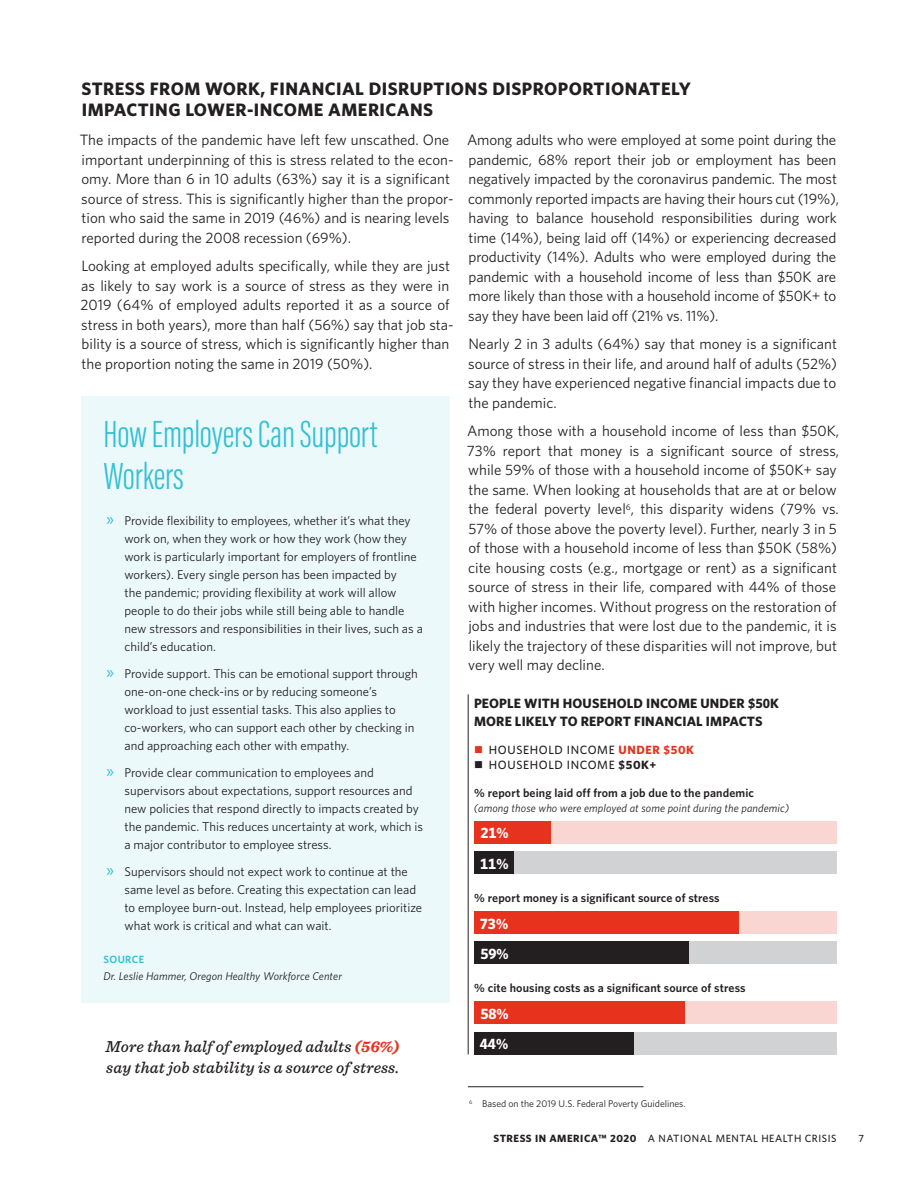
<style>
.page{position:relative;width:918px;height:1188px;background:#fff}
.page>*{position:absolute;margin:0;border:0;box-sizing:border-box;transform-origin:0 0}
.SIDEBAR_H1{font:300 39px/42px "Acumin Pro Extra Cond";letter-spacing:-.005em;color:#33bfd5}
.t1{font:700 18px/21px "Whitney";letter-spacing:.025em;color:#231f20}
.QUOTE{font:italic 500 16.5px/21px "Sentinel";letter-spacing:.01em;color:#231f20}
.TX{font:15px/19.5px "Whitney";color:#231f20}
.bar_chart{font:700 15px "Whitney";color:#fff}
.bar_chart_-_H1{font:700 13.5px/18px "Whitney";letter-spacing:.01em;color:#231f20}
.t2{font:12.75px/18px "Whitney";color:#231f20}
.Infographic_text{font:600 12px "Whitney";letter-spacing:.01em;color:#231f20}
.t3{font:500 12px "Whitney";letter-spacing:.05em;color:#231f20}
.Infographic_text-2{font:italic 11.25px "Whitney";letter-spacing:.01em;color:#231f20}
.SIDEBAR_source{font:italic 11.25px "Whitney";letter-spacing:.01em;color:#231f20}
.t4{font:500 10.5px "Whitney";letter-spacing:.05em;color:#231f20}
.SIDEBAR_Source_Heade{font:600 10.5px "Whitney";letter-spacing:.04em;color:#33bfd5}
.Footnote_text{font:9.75px "Whitney";color:#231f20}
.s1{font-family:"Myriad Pro";font-size:18px;color:#33bfd5}
.s2{font-weight:700;color:#e7321e}
.s3{color:#e7321e}
.s4{font-weight:700}
</style>
<div class="page">
<hr style="left:468px;top:1086px;width:176px;height:1px;background:#231f20">
<div style="left:81px;top:396px;width:369px;height:606px;background:#ebf9fb"></div>
<div style="left:474px;top:821px;width:363px;height:23px;background:#fad6d2"></div>
<div style="left:474px;top:851px;width:363px;height:23px;background:#d1d2d4"></div>
<div style="left:474px;top:821px;width:76px;height:23px;background:#e7321e"></div>
<div style="left:474px;top:851px;width:40px;height:23px;background:#231f20"></div>
<div style="left:474px;top:911px;width:363px;height:23px;background:#fad6d2"></div>
<div style="left:474px;top:941px;width:363px;height:23px;background:#d1d2d4"></div>
<div style="left:474px;top:911px;width:265px;height:23px;background:#e7321e"></div>
<div style="left:474px;top:941px;width:214px;height:23px;background:#231f20"></div>
<div style="left:474px;top:1001px;width:363px;height:23px;background:#fad6d2"></div>
<div style="left:474px;top:1032px;width:363px;height:22px;background:#d1d2d4"></div>
<div style="left:474px;top:1001px;width:211px;height:23px;background:#e7321e"></div>
<div style="left:474px;top:1032px;width:160px;height:22px;background:#231f20"></div>
<hr style="left:468px;top:694px;width:1px;height:360px;background:#231f20">
<h2 class="t1" style="left:82px;top:78px;width:611px">STRESS FROM WORK, FINANCIAL DISRUPTIONS DISPROPORTIONATELY<br>IMPACTING LOWER-INCOME AMERICANS</h2>
<p class="TX" style="left:80px;top:130px;width:375px">The impacts of the pandemic have left few unscathed. One important underpinning of this is stress related to the econ&shy;omy. More than 6 in 10 adults (63%) say it is a significant source of stress. This is significantly higher than the propor&shy;tion who said the same in 2019 (46%) and is nearing levels reported during the 2008 recession (69%).</p>
<p class="TX" style="left:81px;top:256px;width:375px">Looking at employed adults specifically, while they are just as likely to say work is a source of stress as they were in 2019 (64% of employed adults reported it as a source of stress in both years), more than half (56%) say that job sta&shy;bility is a source of stress, which is significantly higher than the proportion noting the same in 2019 (50%).</p>
<p class="SIDEBAR_H1" style="left:104px;top:413px;width:275px">How Employers Can Support<br>Workers</p>
<p class="t2" style="left:124px;top:511px;width:300px;text-indent:-18px"><span class="s1">»</span> Provide flexibility to employees, whether it’s what they work on, when they work or how they work (how they work is particularly important for employers of frontline workers). Every single person has been impacted by<br>the pandemic; providing flexibility at work will allow people to do their jobs while still being able to handle new stressors and responsibilities in their lives, such as a child’s education.</p>
<p class="t2" style="left:124px;top:664px;width:295px;text-indent:-18px"><span class="s1">»</span> Provide support. This can be emotional support through one-on-one check-ins or by reducing someone’s workload to just essential tasks. This also applies to co-workers, who can support each other by checking in and approaching each other with empathy.</p>
<p class="t2" style="left:124px;top:763px;width:300px;text-indent:-18px"><span class="s1">»</span> Provide clear communication to employees and supervisors about expectations, support resources and new policies that respond directly to impacts created by the pandemic. This reduces uncertainty at work, which is a major contributor to employee stress.</p>
<p class="t2" style="left:124px;top:862px;width:299px;text-indent:-18px"><span class="s1">»</span> Supervisors should not expect work to continue at the same level as before. Creating this expectation can lead to employee burn-out. Instead, help employees prioritize what work is critical and what can wait.</p>
<p class="SIDEBAR_Source_Heade" style="left:104px;top:953px;width:42px">SOURCE</p>
<p class="SIDEBAR_source" style="left:104px;top:968px;width:240px">Dr. Leslie Hammer, Oregon Healthy Workforce Center</p>
<p class="QUOTE" style="left:105px;top:1035px;width:296px">More than half of employed adults <span class="s2">(56%) </span>say that job stability is a source of stress.</p>
<p class="TX" style="left:467px;top:130px;width:374px">Among adults who were employed at some point during the pandemic, 68% report their job or employment has been negatively impacted by the coronavirus pandemic. The most commonly reported impacts are having their hours cut (19%), having to balance household responsibilities during work time (14%), being laid off (14%) or experiencing decreased productivity (14%). Adults who were employed during the pandemic with a household income of less than $50K are more likely than those with a household income of $50K+ to say they have been laid off (21% vs. 11%).</p>
<p class="TX" style="left:468px;top:334px;width:370px;text-align:justify">Nearly 2 in 3 adults (64%) say that money is a significant source of stress in their life, and around half of adults (52%) say they have experienced negative financial impacts due to the pandemic.</p>
<p class="TX" style="left:467px;top:421px;width:374px">Among those with a household income of less than $50K, 73% report that money is a significant source of stress, while 59% of those with a household income of $50K+ say the same. When looking at households that are at or below the federal poverty level<sup>6</sup>, this disparity widens (79% vs.<br>57% of those above the poverty level). Further, nearly 3 in 5 of those with a household income of less than $50K (58%) cite housing costs (e.g., mortgage or rent) as a significant source of stress in their life, compared with 44% of those with higher incomes. Without progress on the restoration of jobs and industries that were lost due to the pandemic, it is likely the trajectory of these disparities will not improve, but very well may decline.</p>
<p class="bar_chart_-_H1" style="left:474px;top:694px;width:307px">PEOPLE WITH HOUSEHOLD INCOME UNDER $50K<br>MORE LIKELY TO REPORT FINANCIAL IMPACTS</p>
<p class="t3" style="left:474px;top:742px;width:222px"><span class="s3">■</span> HOUSEHOLD INCOME <span class="s2">UNDER $50K</span></p>
<p class="t3" style="left:474px;top:757px;width:184px">■ HOUSEHOLD INCOME <span class="s4">$50K+</span></p>
<p class="Infographic_text" style="left:474px;top:785px;width:281px">% report being laid off from a job due to the pandemic</p>
<p class="Infographic_text-2" style="left:474px;top:801px;width:317px">(among those who were employed at some point during the pandemic)</p>
<p class="bar_chart" style="left:480px;top:823px;width:30px">21%</p>
<p class="bar_chart" style="left:480px;top:854px;width:30px">11%</p>
<p class="Infographic_text" style="left:474px;top:890px;width:247px">% report money is a significant source of stress</p>
<p class="bar_chart" style="left:480px;top:913px;width:30px">73%</p>
<p class="bar_chart" style="left:480px;top:944px;width:30px">59%</p>
<p class="Infographic_text" style="left:474px;top:980px;width:273px">% cite housing costs as a significant source of stress</p>
<p class="bar_chart" style="left:480px;top:1003px;width:30px">58%</p>
<p class="bar_chart" style="left:480px;top:1034px;width:30px">44%</p>
<p class="Footnote_text" style="left:469px;top:1097px;width:218px"><sup>6</sup> Based on the 2019 U.S. Federal Poverty Guidelines.</p>
<p class="t4" style="left:493px;top:1132px;width:345px"><span class="s4">STRESS IN AMERICA™ 2020</span> A NATIONAL MENTAL HEALTH CRISIS</p>
<p class="t4" style="left:858px;top:1132px;width:7px">7</p>
</div>
